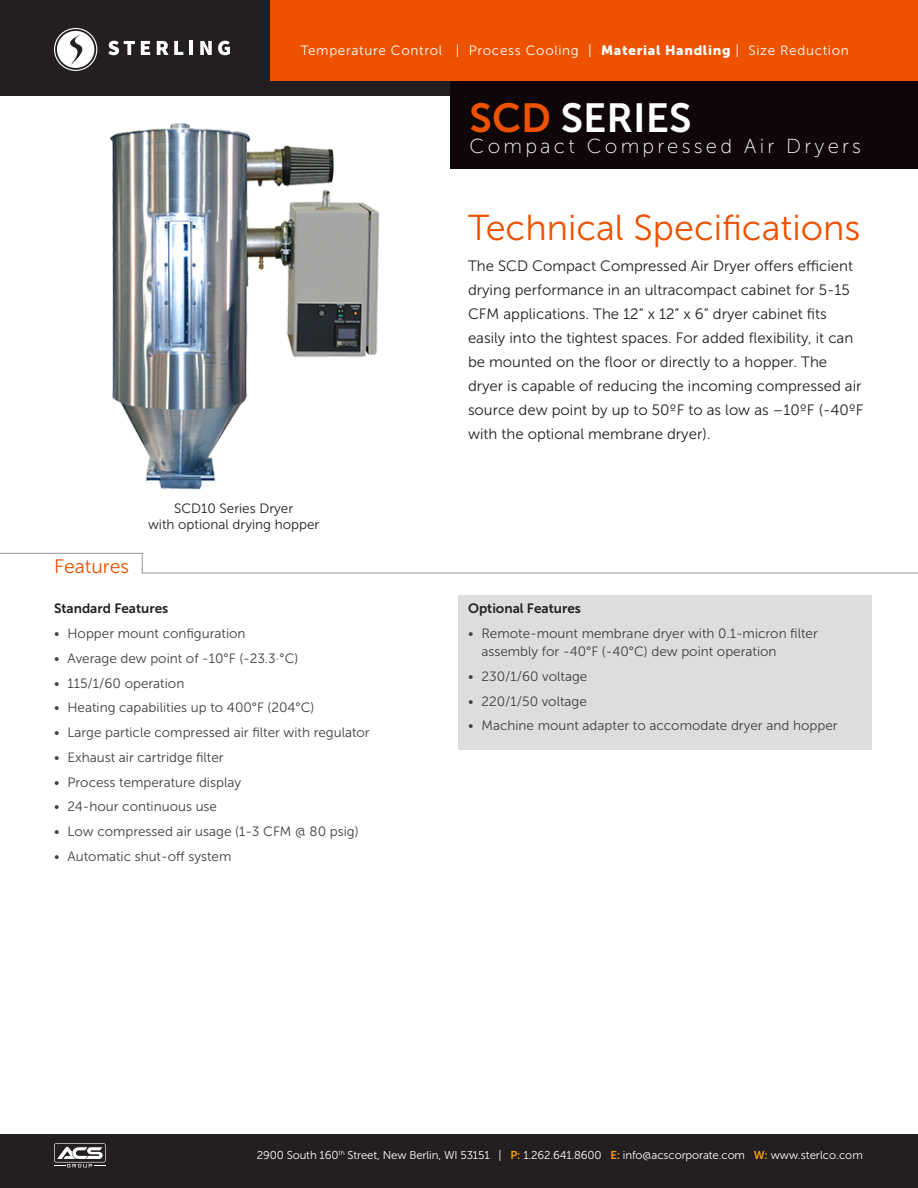
<style>
.page{position:relative;width:918px;height:1188px;background:#fff}
.page>*{position:absolute;margin:0;border:0;box-sizing:border-box;transform-origin:0 0}
.t1{font:40.5px "Museo Sans 700";color:#fff}
.page-text-featured-p{font:36px "Museo Sans 300";color:#ed5200}
.t2{font:20.25px "Museo Sans 100";letter-spacing:.16em;color:#fff}
.page-text-featured-p-2{font:19.5px "Museo Sans 300";color:#ed5200}
.page-text-featured-p-3{font:15px/24px "Museo Sans 300";color:#231f20}
.page-text-8{font:13.5px/18px "Museo Sans 300";color:#3e3e3f}
.Top-capabiliities{font:13.5px "Museo Sans 300";letter-spacing:.05em;color:#fff}
.t3{font:13.5px "Museo Sans 300";color:#231f20}
.page-text-8-2{font:13.5px "Museo Sans 700";color:#231f20}
.t4{font:11.4px "Museo Sans 300";letter-spacing:-.01em;color:#fff}
.s1{font-family:"Museo Sans 900"}
.s2{color:#ed5200}
.s3{font-family:"Museo Sans 700";color:#f89a1c}
</style>
<div class="page">
<div style="left:0;top:0;width:918px;height:95px;background:#231f20"></div>
<div style="left:450px;top:0;width:468px;height:168px;background:#0e0607"></div>
<div style="left:270px;top:0;width:648px;height:81px;background:#ed5200"></div>
<svg style="left:200px;top:41px;width:12px;height:14px"></svg>
<svg style="left:218px;top:41px;width:12px;height:14px"></svg>
<svg style="left:108px;top:41px;width:27px;height:14px"></svg>
<svg style="left:141px;top:41px;width:9px;height:14px"></svg>
<svg style="left:157px;top:41px;width:26px;height:14px"></svg>
<hr style="left:190px;top:41px;width:3px;height:14px;background:#fff">
<svg style="left:54px;top:28px;width:43px;height:43px"></svg>
<div style="left:0;top:1134px;width:918px;height:54px;background:#231f20"></div>
<svg style="left:54px;top:1143px;width:52px;height:24px"></svg>
<div style="left:458px;top:595px;width:414px;height:155px;background:#dcdddf"></div>
<svg style="left:0;top:553px;width:918px;height:21px"></svg>
<img style="left:109px;top:123px;width:271px;height:367px">
<p class="Top-capabiliities" style="left:301px;top:43px;width:550px">Temperature Control | Process Cooling | <span class="s1">Material Handling</span> | Size Reduction</p>
<p class="t1" style="left:470px;top:95px;width:223px"><span class="s2">SCD</span> SERIES</p>
<p class="t2" style="left:470px;top:135px;width:393px">Compact Compressed Air Dryers</p>
<p class="page-text-featured-p-2" style="left:54px;top:556px;width:77px">Features</p>
<p class="t3" style="left:174px;top:501px;width:120px">SCD10 Series Dryer</p>
<p class="t3" style="left:148px;top:517px;width:173px">with optional drying hopper</p>
<p class="page-text-8-2" style="left:54px;top:601px;width:116px">Standard Features</p>
<p class="page-text-8" style="left:54px;top:625px;width:193px">• Hopper mount configuration</p>
<p class="page-text-8" style="left:54px;top:649px;width:246px">• Average dew point of -10°F (-23.3·°C)</p>
<p class="page-text-8" style="left:54px;top:674px;width:132px">• 115/1/60 operation</p>
<p class="page-text-8" style="left:54px;top:699px;width:262px">• Heating capabilities up to 400°F (204°C)</p>
<p class="page-text-8" style="left:54px;top:724px;width:317px">• Large particle compressed air filter with regulator</p>
<p class="page-text-8" style="left:54px;top:748px;width:171px">• Exhaust air cartridge filter</p>
<p class="page-text-8" style="left:54px;top:773px;width:189px">• Process temperature display</p>
<p class="page-text-8" style="left:54px;top:798px;width:165px">• 24-hour continuous use</p>
<p class="page-text-8" style="left:54px;top:823px;width:306px">• Low compressed air usage (1-3 CFM @ 80 psig)</p>
<p class="page-text-8" style="left:54px;top:847px;width:179px">• Automatic shut-off system</p>
<p class="page-text-featured-p" style="left:468px;top:208px;width:394px">Technical Specifications</p>
<p class="page-text-featured-p-3" style="left:468px;top:254px;width:397px">The SCD Compact Compressed Air Dryer offers efficient drying performance in an ultracompact cabinet for 5-15<br>CFM applications. The 12” x 12” x 6” dryer cabinet fits easily into the tightest spaces. For added flexibility, it can be mounted on the floor or directly to a hopper. The dryer is capable of reducing the incoming compressed air source dew point by up to 50ºF to as low as –10ºF (-40ºF with the optional membrane dryer).</p>
<p class="page-text-8-2" style="left:468px;top:601px;width:114px">Optional Features</p>
<p class="page-text-8" style="left:482px;top:625px;width:338px;text-indent:-14px">• Remote-mount membrane dryer with 0.1-micron filter assembly for -40°F (-40°C) dew point operation</p>
<p class="page-text-8" style="left:468px;top:667px;width:121px">• 230/1/60 voltage</p>
<p class="page-text-8" style="left:468px;top:692px;width:120px">• 220/1/50 voltage</p>
<p class="page-text-8" style="left:468px;top:717px;width:371px">• Machine mount adapter to accomodate dryer and hopper</p>
<p class="t4" style="left:257px;top:1148px;width:608px">2900 South 160<sup>th</sup> Street, New Berlin, WI 53151 | <span class="s3">P:</span> 1.262.641.8600 <span class="s3">E:</span> info@acscorporate.com <span class="s3">W:</span> www.sterlco.com</p>
</div>
